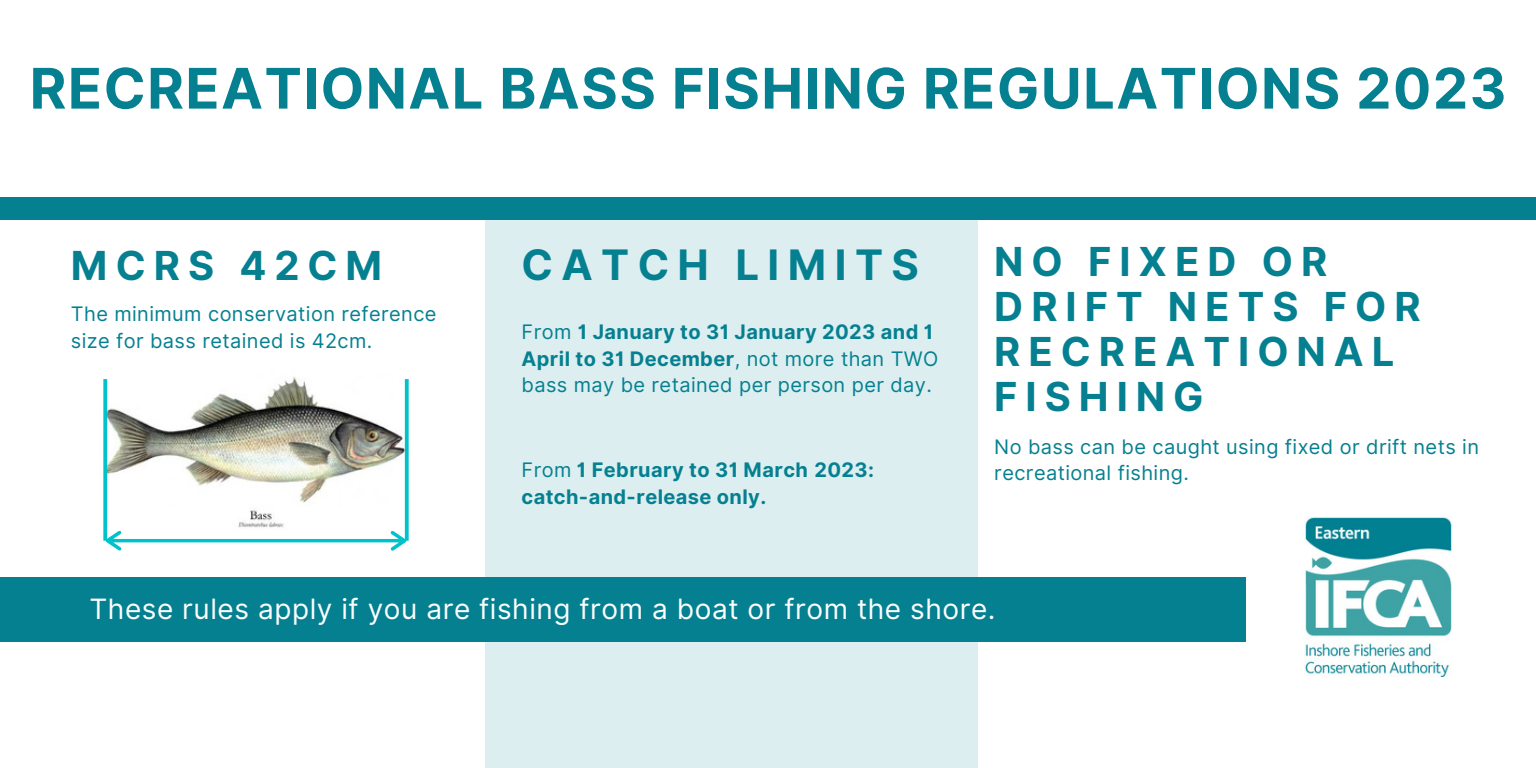
<style>
.page{position:relative;width:1536px;height:768px;background:#fff}
.page>*{position:absolute;margin:0;border:0;box-sizing:border-box;transform-origin:0 0}
.t1{font:700 56px "Inter";letter-spacing:.025em;color:#058091}
.t2{font:700 42px "Inter";letter-spacing:.2em;color:#058091}
.t3{font:700 40px/45px "Inter";letter-spacing:.2em;color:#058091}
.t4{font:28px "Inter";letter-spacing:.02em;color:#fbfefd}
.t5{font:20px/26.6px "Inter";letter-spacing:.02em;color:#058091}
.t6{font:700 20px "Inter";letter-spacing:.02em;color:#058091}
.s1{font-weight:700}
.s2{font-weight:400}
</style>
<div class="page">
<div style="left:486px;top:219px;width:492px;height:549px;background:#dceeef"></div>
<div style="left:0;top:197px;width:1536px;height:22px;background:#058091"></div>
<div style="left:0;top:577px;width:1246px;height:64px;background:#058091"></div>
<svg style="left:103px;top:379px;width:306px;height:172px"></svg>
<img style="left:1304px;top:516px;width:148px;height:161px">
<p class="t1" style="left:30px;top:55px;width:1478px">RECREATIONAL BASS FISHING REGULATIONS 2023</p>
<p class="t3" style="left:71px;top:243px;width:313px">MCRS 42CM</p>
<p class="t5" style="left:71px;top:300px;width:367px;line-height:27.2px">The minimum conservation reference size for bass retained is 42cm.</p>
<p class="t2" style="left:522px;top:240px;width:399px">CATCH LIMITS</p>
<p class="t5" style="left:522px;top:318px;width:418px">From <span class="s1">1 January to 31 January 2023 and 1<br>April to 31 December</span>, not more than TWO bass may be retained per person per day.</p>
<p class="t6" style="left:522px;top:458px;width:354px"><span class="s2">From</span> 1 February to 31 March 2023:</p>
<p class="t6" style="left:522px;top:485px;width:246px">catch-and-release only.</p>
<p class="t3" style="left:994px;top:239px;width:335px">NO FIXED OR</p>
<p class="t3" style="left:994px;top:284px;width:428px">DRIFT NETS FOR<br>RECREATIONAL<br>FISHING</p>
<p class="t5" style="left:994px;top:433px;width:486px">No bass can be caught using fixed or drift nets in recreational fishing.</p>
<p class="t4" style="left:89px;top:592px;width:908px">These rules apply if you are fishing from a boat or from the shore.</p>
</div>
